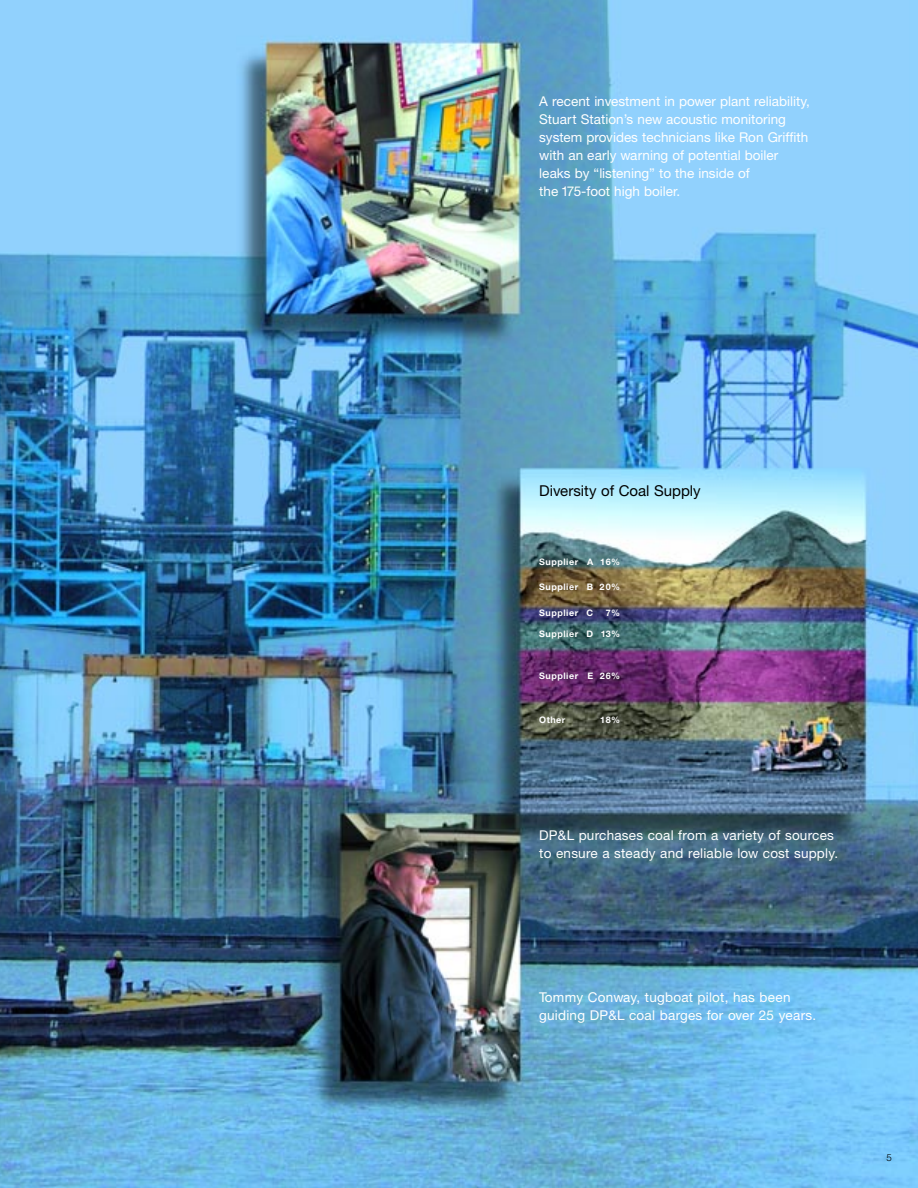
<style>
.page{position:relative;width:918px;height:1188px;background:#fff}
.page>*{position:absolute;margin:0;border:0;box-sizing:border-box;transform-origin:0 0}
.t1{font:15px "Helvetica Neue";color:#000}
.t2{font:13.5px/18px "Helvetica Neue";color:#fff}
.t3{font:300 9.75px "Helvetica";color:#000}
.t4{font:700 9px "Helvetica Neue";letter-spacing:.055em;color:#fff}
</style>
<div class="page">
<img style="left:0;top:0;width:918px;height:1188px">
<p class="t2" style="left:539px;top:93px;width:272px">A recent investment in power plant reliability, Stuart Station’s new acoustic monitoring system provides technicians like Ron Griffith with an early warning of potential boiler leaks by “listening” to the inside of<br>the 175-foot high boiler.</p>
<p class="t1" style="left:539px;top:485px;width:163px">Diversity of Coal Supply</p>
<p class="t4" style="left:539px;top:558px;width:82px">Supplier A 16%</p>
<p class="t4" style="left:539px;top:583px;width:82px">Supplier B 20%</p>
<p class="t4" style="left:539px;top:609px;width:55px">Supplier C</p>
<p class="t4" style="left:606px;top:609px;width:16px">7%</p>
<p class="t4" style="left:539px;top:631px;width:82px">Supplier D 13%</p>
<p class="t4" style="left:539px;top:672px;width:82px">Supplier E 26%</p>
<p class="t4" style="left:539px;top:717px;width:28px">Other</p>
<p class="t4" style="left:600px;top:717px;width:22px">18%</p>
<p class="t2" style="left:539px;top:828px;width:300px">DP&amp;L purchases coal from a variety of sources to ensure a steady and reliable low cost supply.</p>
<p class="t2" style="left:539px;top:990px;width:279px">Tommy Conway, tugboat pilot, has been guiding DP&amp;L coal barges for over 25 years.</p>
<p class="t3" style="left:886px;top:1154px;width:7px">5</p>
</div>
